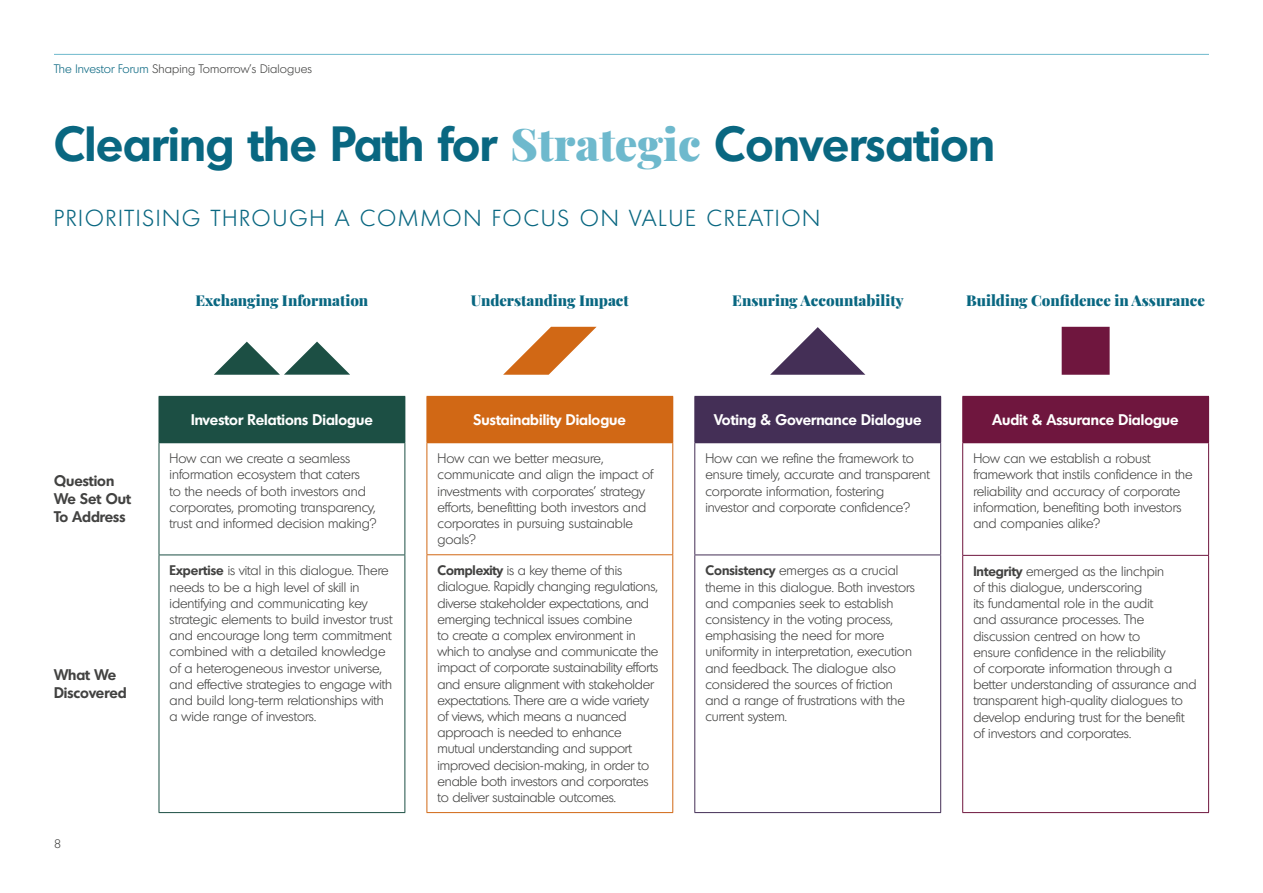
<style>
.page{position:relative;width:1263px;height:893px;background:#fff}
.page>*{position:absolute;margin:0;border:0;box-sizing:border-box;transform-origin:0 0}
.t1{font:700 48px "Montreal Serial";color:#096781}
.t2{font:300 22.5px "Montreal Serial";letter-spacing:.1em;color:#096781}
.t3{font:700 15px "Montreal Serial";color:#fff}
.t4{font:900 15px "Playfair Display";color:#096781}
.t5{font:700 15px/18px "Montreal Serial";color:#424241}
.t6{font:300 13.5px/16.2px "Montreal Serial";color:#424241}
.t7{font:300 12px "Montreal Serial";letter-spacing:.01em;color:#424241}
.s1{color:#096781}
.s2{font-family:"Playfair Display";font-weight:900;font-size:45px;color:#6eb9cd}
.s3{font-weight:700}
</style>
<div class="page">
<hr style="left:54px;top:54px;width:1155px;height:1px;background:#6eb9cd">
<div style="left:159px;top:396px;width:246px;height:47px;background:#1c4f44"></div>
<hr style="left:159px;top:443px;width:1px;height:112px;background:#1c4f44">
<hr style="left:404px;top:443px;width:1px;height:112px;background:#1c4f44">
<hr style="left:159px;top:555px;width:246px;height:1px;background:#1c4f44">
<hr style="left:159px;top:555px;width:1px;height:257px;background:#1c4f44">
<hr style="left:404px;top:555px;width:1px;height:257px;background:#1c4f44">
<hr style="left:159px;top:812px;width:246px;height:1px;background:#1c4f44">
<div style="left:963px;top:396px;width:245px;height:47px;background:#6f163e"></div>
<hr style="left:962px;top:396px;width:247px;height:1px;background:#6f163e">
<hr style="left:962px;top:397px;width:1px;height:45px;background:#6f163e">
<hr style="left:1208px;top:397px;width:1px;height:45px;background:#6f163e">
<hr style="left:962px;top:442px;width:247px;height:1px;background:#6f163e">
<hr style="left:962px;top:443px;width:1px;height:112px;background:#6f163e">
<hr style="left:1208px;top:443px;width:1px;height:112px;background:#6f163e">
<hr style="left:962px;top:555px;width:247px;height:1px;background:#6f163e">
<hr style="left:962px;top:556px;width:1px;height:256px;background:#6f163e">
<hr style="left:1208px;top:556px;width:1px;height:256px;background:#6f163e">
<hr style="left:962px;top:812px;width:247px;height:1px;background:#6f163e">
<div style="left:427px;top:396px;width:246px;height:47px;background:#d16815"></div>
<hr style="left:426px;top:396px;width:247px;height:1px;background:#d16815">
<hr style="left:426px;top:397px;width:1px;height:45px;background:#d16815">
<hr style="left:426px;top:442px;width:247px;height:1px;background:#d16815">
<hr style="left:426px;top:443px;width:1px;height:111px;background:#d16815">
<hr style="left:672px;top:443px;width:1px;height:111px;background:#d16815">
<hr style="left:426px;top:554px;width:247px;height:1px;background:#d16815">
<hr style="left:426px;top:555px;width:1px;height:257px;background:#d16815">
<hr style="left:672px;top:555px;width:1px;height:257px;background:#d16815">
<hr style="left:426px;top:812px;width:247px;height:1px;background:#d16815">
<div style="left:695px;top:396px;width:246px;height:47px;background:#442f56"></div>
<hr style="left:694px;top:396px;width:247px;height:1px;background:#442f56">
<hr style="left:694px;top:397px;width:1px;height:45px;background:#442f56">
<hr style="left:694px;top:442px;width:247px;height:1px;background:#442f56">
<hr style="left:694px;top:443px;width:1px;height:112px;background:#442f56">
<hr style="left:940px;top:443px;width:1px;height:112px;background:#442f56">
<hr style="left:694px;top:555px;width:247px;height:1px;background:#442f56">
<hr style="left:694px;top:555px;width:1px;height:257px;background:#442f56">
<hr style="left:940px;top:555px;width:1px;height:257px;background:#442f56">
<hr style="left:694px;top:812px;width:247px;height:1px;background:#442f56">
<div style="left:1062px;top:327px;width:47px;height:48px;background:#6f163e"></div>
<svg style="left:503px;top:327px;width:94px;height:48px"></svg>
<svg style="left:770px;top:327px;width:95px;height:48px"></svg>
<svg style="left:214px;top:342px;width:136px;height:33px"></svg>
<p class="t7" style="left:54px;top:62px;width:259px"><span class="s1">The Investor Forum</span> Shaping Tomorrow’s Dialogues</p>
<h1 class="t1" style="left:54px;top:112px;width:942px">Clearing the Path for <span class="s2">Strategic</span> Conversation</h1>
<h2 class="t2" style="left:54px;top:204px;width:767px">PRIORITISING THROUGH A COMMON FOCUS ON VALUE CREATION</h2>
<p class="t4" style="left:195px;top:288px;width:174px">Exchanging Information</p>
<p class="t4" style="left:471px;top:288px;width:159px">Understanding Impact</p>
<p class="t4" style="left:732px;top:288px;width:173px">Ensuring Accountability</p>
<p class="t4" style="left:966px;top:288px;width:240px">Building Confidence in Assurance</p>
<p class="t5" style="left:54px;top:471px;width:78px">Question<br>We Set Out<br>To Address</p>
<p class="t5" style="left:54px;top:665px;width:74px">What We<br>Discovered</p>
<p class="t3" style="left:191px;top:410px;width:183px">Investor Relations Dialogue</p>
<p class="t6" style="left:170px;top:450px;width:208px">How can we create a seamless information ecosystem that caters<br>to the needs of both investors and corporates, promoting transparency, trust and informed decision making?</p>
<p class="t6" style="left:170px;top:562px;width:224px"><span class="s3">Expertise</span> is vital in this dialogue. There needs to be a high level of skill in identifying and communicating key strategic elements to build investor trust and encourage long term commitment combined with a detailed knowledge of a heterogeneous investor universe, and effective strategies to engage with and build long-term relationships with a wide range of investors.</p>
<p class="t7" style="left:54px;top:836px;width:8px">8</p>
<p class="t3" style="left:474px;top:410px;width:154px">Sustainability Dialogue</p>
<p class="t6" style="left:437px;top:450px;width:217px">How can we better measure, communicate and align the impact of investments with corporates’ strategy efforts, benefitting both investors and corporates in pursuing sustainable goals?</p>
<p class="t6" style="left:437px;top:562px;width:222px"><span class="s3">Complexity</span> is a key theme of this dialogue. Rapidly changing regulations, diverse stakeholder expectations, and emerging technical issues combine<br>to create a complex environment in which to analyse and communicate the impact of corporate sustainability efforts and ensure alignment with stakeholder expectations. There are a wide variety of views, which means a nuanced approach is needed to enhance mutual understanding and support improved decision-making, in order to enable both investors and corporates to deliver sustainable outcomes.</p>
<p class="t3" style="left:714px;top:410px;width:209px">Voting &amp; Governance Dialogue</p>
<p class="t6" style="left:705px;top:450px;width:226px">How can we refine the framework to ensure timely, accurate and transparent corporate information, fostering investor and corporate confidence?</p>
<p class="t6" style="left:705px;top:562px;width:211px"><span class="s3">Consistency</span> emerges as a crucial theme in this dialogue. Both investors and companies seek to establish consistency in the voting process, emphasising the need for more uniformity in interpretation, execution and feedback. The dialogue also considered the sources of friction and a range of frustrations with the current system.</p>
<p class="t3" style="left:992px;top:410px;width:188px">Audit &amp; Assurance Dialogue</p>
<p class="t6" style="left:973px;top:450px;width:221px">How can we establish a robust framework that instils confidence in the reliability and accuracy of corporate information, benefiting both investors and companies alike?</p>
<p class="t6" style="left:973px;top:563px;width:225px"><span class="s3">Integrity</span> emerged as the linchpin<br>of this dialogue, underscoring<br>its fundamental role in the audit<br>and assurance processes. The discussion centred on how to<br>ensure confidence in the reliability<br>of corporate information through a better understanding of assurance and transparent high-quality dialogues to develop enduring trust for the benefit of investors and corporates.</p>
</div>
